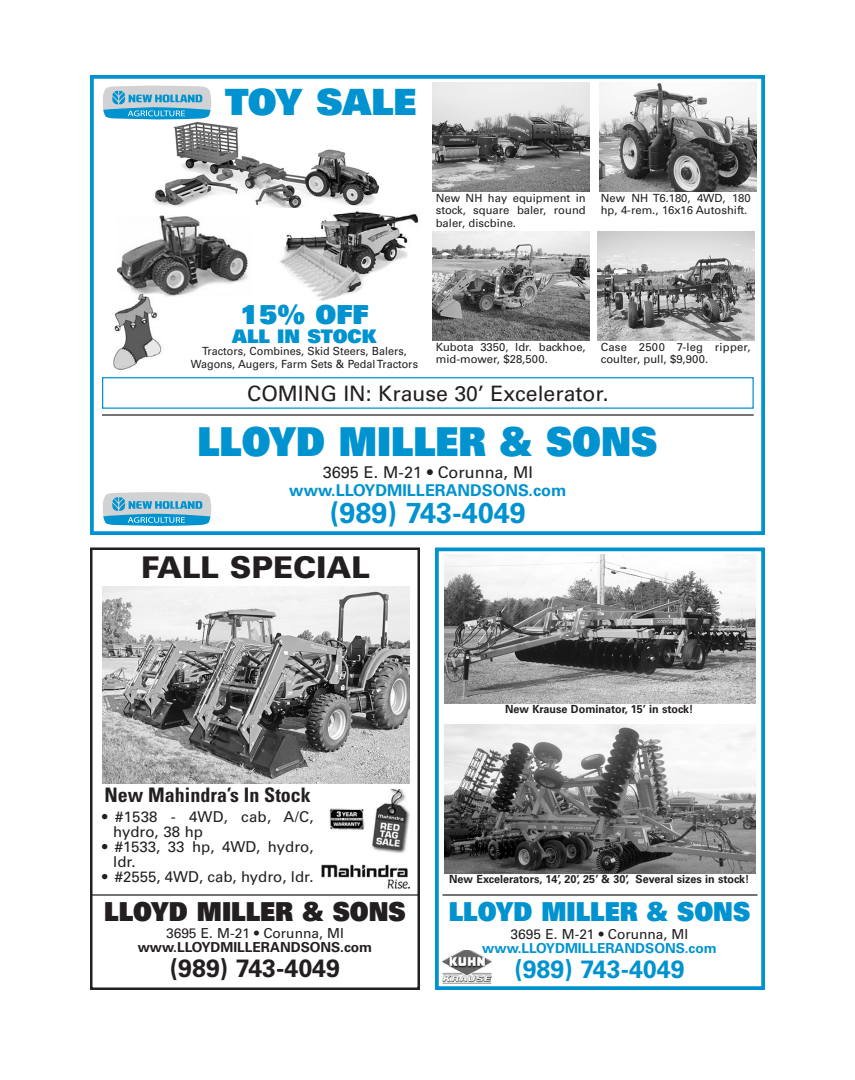
<style>
.page{position:relative;width:855px;height:1080px;background:#fff}
.page>*{position:absolute;margin:0;border:0;box-sizing:border-box;transform-origin:0 0}
.t1{font:900 39.88px "Univers";color:#0093d0;scale:.91 1}
.t2{font:900 36.25px "Univers";color:#0093d0}
.t3{font:900 30px "Univers";color:#231f20}
.t4{font:700 28.75px "Univers";color:#0093d0}
.t5{font:900 26.25px "Univers";color:#0093d0}
.t6{font:900 26.12px "Univers";color:#231f20;scale:.91 1}
.t7{font:900 26.12px "Univers";color:#0093d0;scale:.91 1}
.t8{font:700 25px "Univers";color:#231f20}
.t9{font:700 25px "Univers";color:#0093d0}
.t10{font:21.25px "Univers";color:#231f20}
.t11{font:700 condensed 20px "Univers";color:#231f20}
.t12{font:900 18.75px "Univers";color:#0093d0}
.t13{font:700 16.25px "Univers";color:#0093d0}
.t14{font:16.25px "Univers";color:#231f20}
.t15{font:15px/15px "Univers";color:#231f20}
.t16{font:13.75px "Univers";color:#231f20}
.t17{font:700 13.75px "Univers";color:#231f20}
.t18{font:700 13.75px "Univers";color:#0093d0}
.t19{font:11.25px/12.5px "Univers";color:#231f20}
.t20{font:700 11.25px "Univers";color:#231f20;scale:.96 1}
.t21{font:11.25px/12.5px "Univers";color:#231f20;text-align:center;scale:.96 1}
.t22{font:11.25px/12.5px "Univers";letter-spacing:.02em;color:#231f20}
</style>
<div class="page">
<div style="left:90px;top:75px;width:675px;height:460px;border:4px solid #0093d0"></div>
<hr style="left:102px;top:414px;width:652px;height:2px;background:#231f20">
<img style="left:442px;top:950px;width:50px;height:33px">
<hr style="left:91px;top:894px;width:329px;height:2px;background:#231f20">
<hr style="left:442px;top:894px;width:316px;height:2px;background:#231f20">
<div style="left:90px;top:548px;width:330px;height:442px;border:2px solid #231f20"></div>
<img style="left:102px;top:587px;width:307px;height:196px">
<img style="left:372px;top:788px;width:38px;height:65px">
<img style="left:329px;top:808px;width:36px;height:22px">
<div style="left:435px;top:548px;width:330px;height:442px;border:4px solid #0093d0"></div>
<img style="left:322px;top:864px;width:87px;height:24px">
<img style="left:432px;top:83px;width:158px;height:108px">
<img style="left:599px;top:83px;width:158px;height:108px">
<img style="left:432px;top:232px;width:158px;height:108px">
<img style="left:597px;top:232px;width:157px;height:108px">
<img style="left:445px;top:554px;width:310px;height:149px">
<img style="left:445px;top:725px;width:310px;height:148px">
<svg style="left:103px;top:492px;width:108px;height:34px;background:#80bcd5"></svg>
<div style="left:102px;top:377px;width:652px;height:32px;border:1px solid #0093d0"></div>
<img style="left:153px;top:121px;width:227px;height:87px">
<svg style="left:103px;top:86px;width:108px;height:33px;background:#7dbad4"></svg>
<img style="left:117px;top:215px;width:131px;height:81px">
<img style="left:280px;top:211px;width:139px;height:90px">
<img style="left:113px;top:294px;width:50px;height:76px">
<h2 class="t2" style="left:225px;top:78px;width:193px">TOY SALE</h2>
<p class="t19" style="left:436px;top:192px;width:152px;text-align:justify">New NH hay equipment in stock, square baler, round baler, discbine.</p>
<p class="t19" style="left:601px;top:192px;width:151px">New NH T6.180, 4WD, 180 hp, 4-rem., 16x16 Autoshift.</p>
<h3 class="t5" style="left:241px;top:297px;width:129px">15% OFF</h3>
<h3 class="t12" style="left:232px;top:324px;width:146px">ALL IN STOCK</h3>
<p class="t21" style="left:191px;top:345px;width:238px">Tractors, Combines, Skid Steers, Balers,<br>Wagons, Augers, Farm Sets &amp; Pedal Tractors</p>
<p class="t19" style="left:436px;top:341px;width:152px">Kubota 3350, ldr. backhoe, mid-mower, $28,500.</p>
<p class="t22" style="left:601px;top:341px;width:151px">Case 2500 7-leg ripper, coulter, pull, $9,900.</p>
<h3 class="t10" style="left:247px;top:381px;width:363px">COMING IN: Krause 30’ Excelerator.</h3>
<h1 class="t1" style="left:198px;top:415px;width:507px">LLOYD MILLER &amp; SONS</h1>
<h3 class="t14" style="left:323px;top:463px;width:212px">3695 E. M-21 • Corunna, MI</h3>
<h3 class="t13" style="left:289px;top:480px;width:279px">www.LLOYDMILLERANDSONS.com</h3>
<h3 class="t4" style="left:330px;top:496px;width:197px">(989) 743-4049</h3>
<h3 class="t3" style="left:141px;top:549px;width:230px">FALL SPECIAL</h3>
<h3 class="t11" style="left:104px;top:783px;width:208px">New Mahindra’s In Stock</h3>
<h3 class="t15" style="left:113px;top:809px;width:202px;text-indent:-11px">• #1538 - 4WD, cab, A/C, hydro, 38 hp</h3>
<h3 class="t15" style="left:113px;top:839px;width:202px;text-indent:-11px">• #1533, 33 hp, 4WD, hydro, ldr.</h3>
<h3 class="t15" style="left:102px;top:869px;width:213px">• #2555, 4WD, cab, hydro, ldr.</h3>
<h3 class="t6" style="left:104px;top:894px;width:333px">LLOYD MILLER &amp; SONS</h3>
<p class="t16" style="left:166px;top:925px;width:179px">3695 E. M-21 • Corunna, MI</p>
<p class="t17" style="left:138px;top:939px;width:236px">www.LLOYDMILLERANDSONS.com</p>
<h3 class="t8" style="left:170px;top:953px;width:172px">(989) 743-4049</h3>
<p class="t20" style="left:505px;top:703px;width:198px">New Krause Dominator, 15’ in stock!</p>
<p class="t20" style="left:449px;top:873px;width:314px">New Excelerators, 14’, 20’, 25’ &amp; 30’, Several sizes in stock!</p>
<h3 class="t7" style="left:449px;top:895px;width:333px">LLOYD MILLER &amp; SONS</h3>
<p class="t16" style="left:511px;top:926px;width:179px">3695 E. M-21 • Corunna, MI</p>
<p class="t18" style="left:482px;top:940px;width:236px">www.LLOYDMILLERANDSONS.com</p>
<h3 class="t9" style="left:514px;top:954px;width:172px">(989) 743-4049</h3>
</div>
